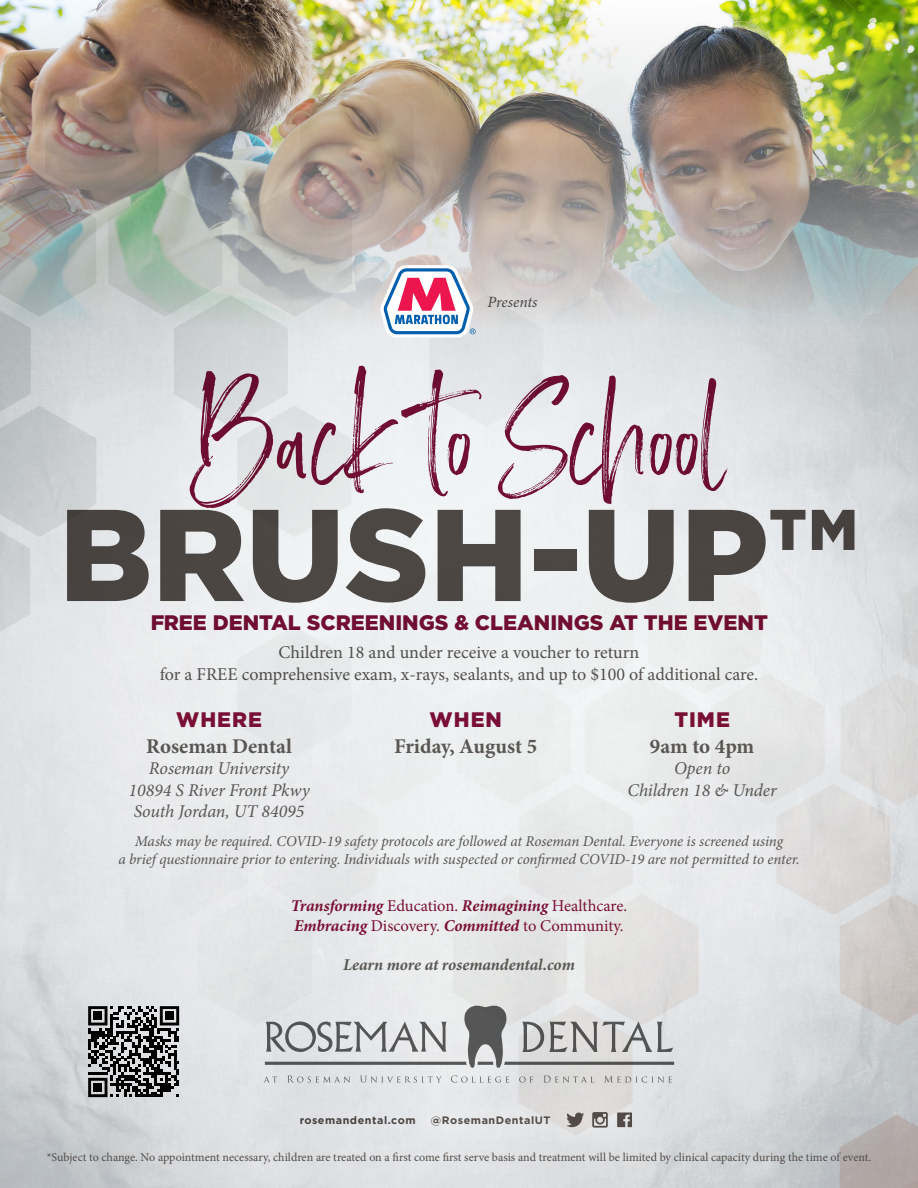
<style>
.page{position:relative;width:918px;height:1188px;background:#fff}
.page>*{position:absolute;margin:0;border:0;box-sizing:border-box;transform-origin:0 0}
.t1{font:900 130.35px "Gotham";color:#524b47}
.t2{font:58.05px "Brother Home Demo Version";color:#790f34;scale:.95 1}
.t3{font:900 21px "Gotham";color:#790f34}
.t4{font:700 21px "Minion Pro";color:#595653}
.t5{font:18px/21.6px "Minion Pro";color:#595653;text-align:center}
.t6{font:italic 18px/21.6px "Minion Pro";letter-spacing:-.005em;color:#595653;text-align:center}
.t7{font:16.5px/19.8px "Minion Pro";color:#790f34}
.t8{font:italic 700 16.5px "Minion Pro";letter-spacing:-.005em;color:#595653}
.t9{font:italic 15.75px "Minion Pro";letter-spacing:-.005em;color:#595653}
.t10{font:italic 15px/18px "Minion Pro";letter-spacing:-.005em;color:#595653;text-align:center}
.t11{font:12px "Minion Pro";color:#524b47}
.t12{font:700 10.8px "Gotham";letter-spacing:.05em;color:#524b47}
.s1{font-weight:700;font-style:italic}
</style>
<div class="page">
<svg style="left:0;top:326px;width:737px;height:432px;background:#dfe2e4"></svg>
<img style="left:171px;top:475px;width:747px;height:713px">
<img style="left:0;top:0;width:918px;height:326px">
<svg style="left:83px;top:1001px;width:102px;height:102px;background:#dadcde"></svg>
<svg style="left:88px;top:1006px;width:91px;height:91px;background:#656667"></svg>
<div style="left:94px;top:1012px;width:8px;height:8px;background:#000"></div>
<div style="left:165px;top:1012px;width:9px;height:8px;background:#000"></div>
<div style="left:94px;top:1083px;width:8px;height:9px;background:#000"></div>
<div style="left:396px;top:1075px;width:273px;height:90px;background:#e2e3e5"></div>
<svg style="left:617px;top:1113px;width:15px;height:14px"></svg>
<svg style="left:566px;top:1113px;width:18px;height:14px"></svg>
<svg style="left:592px;top:1112px;width:16px;height:16px"></svg>
<svg style="left:264px;top:1076px;width:13px;height:7px"></svg>
<svg style="left:287px;top:1076px;width:63px;height:7px"></svg>
<svg style="left:360px;top:1076px;width:82px;height:7px"></svg>
<svg style="left:451px;top:1075px;width:58px;height:8px"></svg>
<svg style="left:519px;top:1077px;width:14px;height:6px"></svg>
<svg style="left:544px;top:1076px;width:50px;height:7px"></svg>
<svg style="left:604px;top:1075px;width:68px;height:8px"></svg>
<svg style="left:265px;top:1006px;width:409px;height:62px;background:#c1c2c3"></svg>
<svg style="left:380px;top:265px;width:96px;height:72px"></svg>
<p class="t9" style="left:487px;top:291px;width:52px">Presents</p>
<h2 class="t2" style="left:192px;top:418px;width:564px">Back to School</h2>
<h1 class="t1" style="left:59px;top:465px;width:801px">BRUSH-UP™</h1>
<h3 class="t3" style="left:150px;top:608px;width:619px">FREE DENTAL SCREENINGS &amp; CLEANINGS AT THE EVENT</h3>
<p class="t5" style="left:160px;top:642px;width:600px">Children 18 and under receive a voucher to return<br>for a FREE comprehensive exam, x-rays, sealants, and up to $100 of additional care.</p>
<p class="t3" style="left:176px;top:705px;width:87px">WHERE</p>
<p class="t4" style="left:146px;top:731px;width:147px">Roseman Dental</p>
<p class="t6" style="left:149px;top:758px;width:142px">Roseman University</p>
<p class="t6" style="left:129px;top:779px;width:183px">10894 S River Front Pkwy</p>
<p class="t6" style="left:134px;top:801px;width:172px">South Jordan, UT 84095</p>
<p class="t3" style="left:430px;top:705px;width:74px">WHEN</p>
<p class="t4" style="left:394px;top:731px;width:145px">Friday, August 5</p>
<p class="t3" style="left:674px;top:705px;width:57px">TIME</p>
<p class="t4" style="left:650px;top:731px;width:106px">9am to 4pm</p>
<p class="t6" style="left:628px;top:758px;width:151px">Open to<br>Children 18 &amp; Under</p>
<p class="t10" style="left:118px;top:832px;width:683px">Masks may be required. COVID-19 safety protocols are followed at Roseman Dental. Everyone is screened using<br>a brief questionnaire prior to entering. Individuals with suspected or confirmed COVID-19 are not permitted to enter.</p>
<p class="t7" style="left:291px;top:896px;width:338px"><span class="s1">Transforming</span> Education. <span class="s1">Reimagining</span> Healthcare.<br><span class="s1">Embracing</span> Discovery. <span class="s1">Committed</span> to Community.</p>
<p class="t8" style="left:343px;top:953px;width:233px">Learn more at rosemandental.com</p>
<p class="t12" style="left:299px;top:1113px;width:118px">rosemandental.com</p>
<p class="t12" style="left:431px;top:1113px;width:121px">@RosemanDentalUT</p>
<p class="t11" style="left:47px;top:1149px;width:826px">*Subject to change. No appointment necessary, children are treated on a first come first serve basis and treatment will be limited by clinical capacity during the time of event.</p>
</div>
